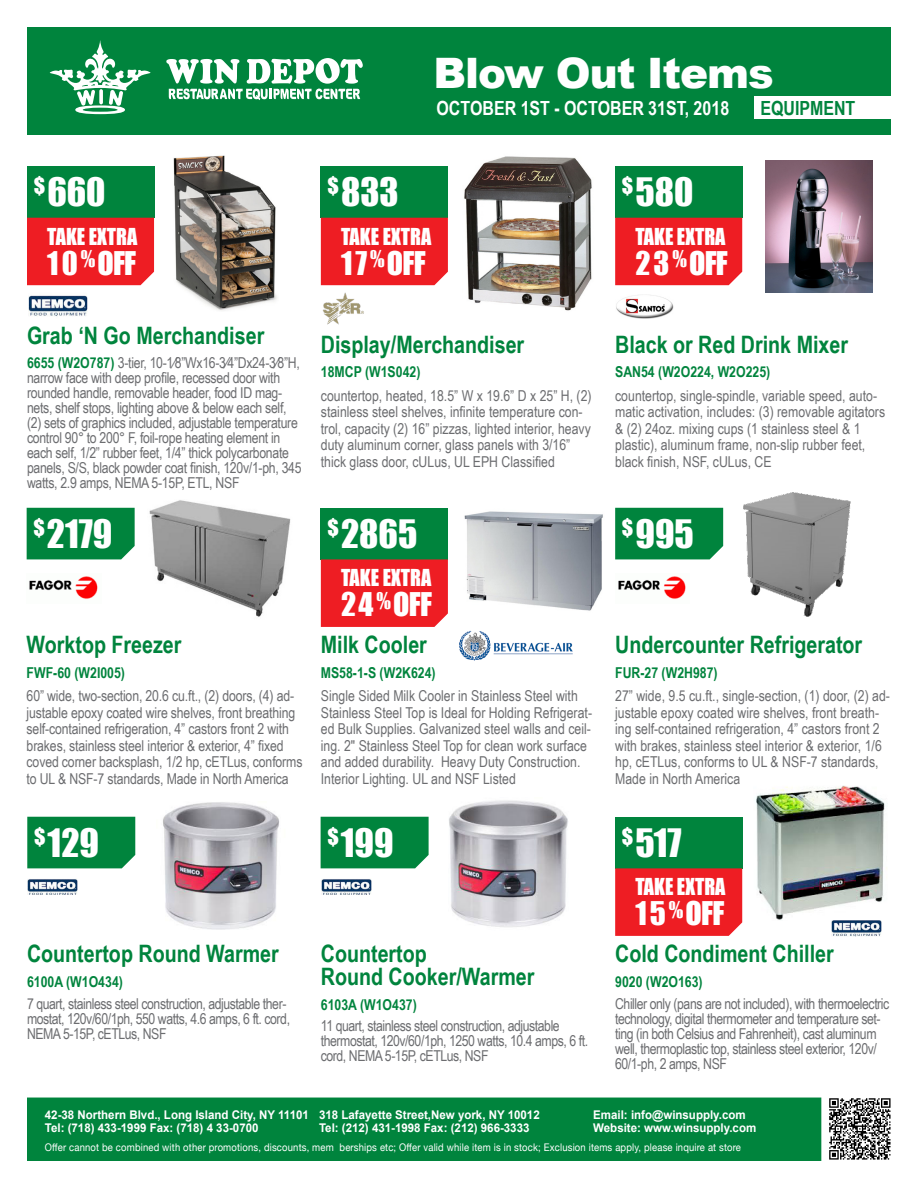
<style>
.page{position:relative;width:918px;height:1188px;background:#fff}
.page>*{position:absolute;margin:0;border:0;box-sizing:border-box;transform-origin:0 0}
.t1{font:900 42px "Arial";letter-spacing:-.025em;color:#fff}
.t2{font:36px "Impact";color:#fff}
.t3{font:30px "Impact";letter-spacing:-.025em;color:#fff}
.name{font:700 24px/22.5px "Arial Narrow";color:#00843d}
.t4{font:21.45px "Impact";color:#fff;scale:.94 1}
.t5{font:700 19.5px "Arial Narrow";color:#fff}
.t6{font:700 19.5px "Arial Narrow";color:#00843d}
.body{font:15px/16.5px "Arial Narrow";color:#6c6d70}
.body-2{font:15px/15px "Arial Narrow";letter-spacing:-.03em;color:#6c6d70}
.item{font:15px/15px "Arial Narrow";letter-spacing:-.02em;color:#6c6d70}
.item-2{font:700 15px "Arial Narrow";color:#00843d}
.t7{font:700 12px/13.5px "Arial";color:#fff;scale:.96 1}
.t8{font:10.5px "Helvetica Neue";letter-spacing:.02em;color:#fff;scale:.9 1}
.s1{font-weight:700;color:#00843d}
</style>
<div class="page">
<div style="left:27px;top:27px;width:864px;height:108px;background:#00843d"></div>
<div style="left:690px;top:93px;width:201px;height:42px;background:#00843d"></div>
<svg style="left:27px;top:40px;width:621px;height:95px;background:#188f4f"></svg>
<div style="left:754px;top:97px;width:161px;height:22px;background:#fff"></div>
<div style="left:27px;top:1098px;width:794px;height:63px;background:#00843d"></div>
<div style="left:27px;top:1154px;width:621px;height:7px;background:#00843d"></div>
<svg style="left:829px;top:1098px;width:62px;height:62px"></svg>
<img style="left:464px;top:511px;width:139px;height:100px">
<img style="left:173px;top:155px;width:104px;height:156px">
<img style="left:765px;top:160px;width:107px;height:133px">
<img style="left:743px;top:492px;width:108px;height:125px">
<img style="left:464px;top:156px;width:128px;height:155px">
<img style="left:459px;top:630px;width:114px;height:31px">
<img style="left:29px;top:295px;width:58px;height:21px">
<img style="left:616px;top:295px;width:58px;height:24px">
<img style="left:322px;top:292px;width:42px;height:33px">
<img style="left:618px;top:576px;width:68px;height:23px">
<img style="left:29px;top:576px;width:69px;height:23px">
<img style="left:149px;top:500px;width:142px;height:117px">
<img style="left:756px;top:786px;width:131px;height:134px">
<img style="left:163px;top:802px;width:116px;height:127px">
<img style="left:449px;top:800px;width:119px;height:127px">
<img style="left:831px;top:920px;width:50px;height:16px">
<img style="left:322px;top:879px;width:50px;height:16px">
<img style="left:27px;top:879px;width:50px;height:16px">
<div style="left:615px;top:508px;width:108px;height:51px;background:#00843d"></div>
<div style="left:27px;top:508px;width:108px;height:51px;background:#00843d"></div>
<div style="left:321px;top:817px;width:108px;height:51px;background:#00843d"></div>
<div style="left:27px;top:817px;width:108px;height:51px;background:#00843d"></div>
<div style="left:321px;top:508px;width:127px;height:51px;background:#00843d"></div>
<div style="left:321px;top:559px;width:127px;height:68px;background:#ee1d23"></div>
<div style="left:615px;top:166px;width:127px;height:52px;background:#00843d"></div>
<div style="left:615px;top:218px;width:127px;height:67px;background:#ee1d23"></div>
<div style="left:615px;top:817px;width:127px;height:51px;background:#00843d"></div>
<div style="left:615px;top:868px;width:127px;height:68px;background:#ee1d23"></div>
<div style="left:321px;top:166px;width:127px;height:52px;background:#00843d"></div>
<div style="left:321px;top:218px;width:127px;height:67px;background:#ee1d23"></div>
<div style="left:27px;top:166px;width:127px;height:52px;background:#00843d"></div>
<div style="left:27px;top:218px;width:127px;height:67px;background:#ee1d23"></div>
<h1 class="t1" style="left:434px;top:43px;width:342px">Blow Out Items</h1>
<h3 class="t5" style="left:437px;top:94px;width:294px">OCTOBER 1ST - OCTOBER 31ST, 2018</h3>
<h3 class="t6" style="left:760px;top:94px;width:97px">EQUIPMENT</h3>
<p class="t2" style="left:34px;top:164px;width:73px"><sup>$</sup>660</p>
<p class="t4" style="left:47px;top:220px;width:97px">TAKE EXTRA</p>
<p class="t3" style="left:47px;top:240px;width:90px">10<sup>%</sup>OFF</p>
<p class="t2" style="left:328px;top:164px;width:73px"><sup>$</sup>833</p>
<p class="t4" style="left:341px;top:220px;width:97px">TAKE EXTRA</p>
<p class="t3" style="left:341px;top:240px;width:86px">17<sup>%</sup>OFF</p>
<p class="name" style="left:27px;top:323px;width:239px">Grab ‘N Go Merchandiser</p>
<p class="item" style="left:27px;top:355px;width:276px"><span class="s1">6655 (W2O787)</span> 3-tier, 10-1⁄8”Wx16-3⁄4”Dx24-3⁄8”H, narrow face with deep profile, recessed door with rounded handle, removable header, food ID mag&shy;nets, shelf stops, lighting above &amp; below each self, (2) sets of graphics included, adjustable temperature control 90° to 200° F, foil-rope heating element in each self, 1/2” rubber feet, 1/4” thick polycarbonate panels, S/S, black powder coat finish, 120v/1-ph, 345 watts, 2.9 amps, NEMA 5-15P, ETL, NSF</p>
<p class="t2" style="left:33px;top:506px;width:80px"><sup>$</sup>2179</p>
<p class="name" style="left:27px;top:633px;width:156px">Worktop Freezer</p>
<p class="item-2" style="left:27px;top:662px;width:100px">FWF-60 (W2I005)</p>
<p class="body" style="left:27px;top:687px;width:277px">60” wide, two-section, 20.6 cu.ft., (2) doors, (4) ad&shy;justable epoxy coated wire shelves, front breathing self-contained refrigeration, 4” castors front 2 with brakes, stainless steel interior &amp; exterior, 4” fixed coved corner backsplash, 1/2 hp, cETLus, conforms to UL &amp; NSF-7 standards, Made in North America</p>
<p class="t2" style="left:34px;top:815px;width:66px"><sup>$</sup>129</p>
<p class="name" style="left:321px;top:332px;width:205px">Display/Merchandiser</p>
<p class="item-2" style="left:321px;top:361px;width:101px">18MCP (W1S042)</p>
<p class="body" style="left:321px;top:386px;width:272px">countertop, heated, 18.5” W x 19.6” D x 25” H, (2) stainless steel shelves, infinite temperature con&shy;trol, capacity (2) 16” pizzas, lighted interior, heavy duty aluminum corner, glass panels with 3/16” thick glass door, cULus, UL EPH Classified</p>
<p class="t2" style="left:328px;top:506px;width:91px"><sup>$</sup>2865</p>
<p class="t4" style="left:341px;top:561px;width:97px">TAKE EXTRA</p>
<p class="t3" style="left:341px;top:581px;width:92px">24<sup>%</sup>OFF</p>
<p class="name" style="left:321px;top:633px;width:108px">Milk Cooler</p>
<p class="item-2" style="left:321px;top:662px;width:116px">MS58-1-S (W2K624)</p>
<p class="body" style="left:321px;top:687px;width:273px">Single Sided Milk Cooler in Stainless Steel with Stainless Steel Top is Ideal for Holding Refrigerat&shy;ed Bulk Supplies. Galvanized steel walls and ceil&shy;ing. 2″ Stainless Steel Top for clean work surface and added durability. Heavy Duty Construction.<br>Interior Lighting. UL and NSF Listed</p>
<p class="t2" style="left:327px;top:815px;width:68px"><sup>$</sup>199</p>
<p class="name" style="left:27px;top:941px;width:253px">Countertop Round Warmer</p>
<p class="item-2" style="left:27px;top:970px;width:97px">6100A (W1O434)</p>
<p class="body-2" style="left:27px;top:996px;width:265px">7 quart, stainless steel construction, adjustable ther&shy;mostat, 120v/60/1ph, 550 watts, 4.6 amps, 6 ft. cord,<br>NEMA 5-15P, cETLus, NSF</p>
<p class="name" style="left:321px;top:941px;width:215px">Countertop<br>Round Cooker/Warmer</p>
<p class="item-2" style="left:321px;top:993px;width:97px">6103A (W1O437)</p>
<p class="body-2" style="left:321px;top:1018px;width:269px">11 quart, stainless steel construction, adjustable thermostat, 120v/60/1ph, 1250 watts, 10.4 amps, 6 ft. cord, NEMA 5-15P, cETLus, NSF</p>
<p class="t2" style="left:622px;top:164px;width:73px"><sup>$</sup>580</p>
<p class="t4" style="left:635px;top:220px;width:97px">TAKE EXTRA</p>
<p class="t3" style="left:635px;top:240px;width:94px">23<sup>%</sup>OFF</p>
<p class="name" style="left:615px;top:332px;width:234px">Black or Red Drink Mixer</p>
<p class="item-2" style="left:615px;top:361px;width:157px">SAN54 (W2O224, W2O225)</p>
<p class="body" style="left:615px;top:386px;width:272px">countertop, single-spindle, variable speed, auto&shy;matic activation, includes: (3) removable agitators &amp; (2) 24oz. mixing cups (1 stainless steel &amp; 1 plastic), aluminum frame, non-slip rubber feet, black finish, NSF, cULus, CE</p>
<p class="t2" style="left:622px;top:506px;width:73px"><sup>$</sup>995</p>
<p class="name" style="left:615px;top:633px;width:249px">Undercounter Refrigerator</p>
<p class="item-2" style="left:615px;top:662px;width:104px">FUR-27 (W2H987)</p>
<p class="body" style="left:615px;top:687px;width:276px">27” wide, 9.5 cu.ft., single-section, (1) door, (2) ad&shy;justable epoxy coated wire shelves, front breath&shy;ing self-contained refrigeration, 4” castors front 2 with brakes, stainless steel interior &amp; exterior, 1/6 hp, cETLus, conforms to UL &amp; NSF-7 standards, Made in North America</p>
<p class="t2" style="left:622px;top:815px;width:61px"><sup>$</sup>517</p>
<p class="t4" style="left:635px;top:870px;width:97px">TAKE EXTRA</p>
<p class="t3" style="left:635px;top:890px;width:90px">15<sup>%</sup>OFF</p>
<p class="name" style="left:615px;top:941px;width:220px">Cold Condiment Chiller</p>
<p class="item-2" style="left:615px;top:970px;width:89px">9020 (W2O163)</p>
<p class="body-2" style="left:615px;top:996px;width:276px">Chiller only (pans are not included), with thermoelectric technology, digital thermometer and temperature set&shy;ting (in both Celsius and Fahrenheit), cast aluminum well, thermoplastic top, stainless steel exterior, 120v/ 60/1-ph, 2 amps, NSF</p>
<p class="t7" style="left:45px;top:1108px;width:276px">42-38 Northern Blvd., Long Island City, NY 11101<br>Tel: (718) 433-1999 Fax: (718) 4 33-0700</p>
<p class="t7" style="left:319px;top:1108px;width:231px">318 Lafayette Street,New york, NY 10012<br>Tel: (212) 431-1998 Fax: (212) 966-3333</p>
<p class="t7" style="left:593px;top:1108px;width:171px">Email: info@winsupply.com<br>Website: www.winsupply.com</p>
<p class="t8" style="left:45px;top:1140px;width:775px">Offer cannot be combined with other promotions, discounts, mem berships etc; Offer valid while item is in stock; Exclusion items apply, please inquire at store</p>
</div>
